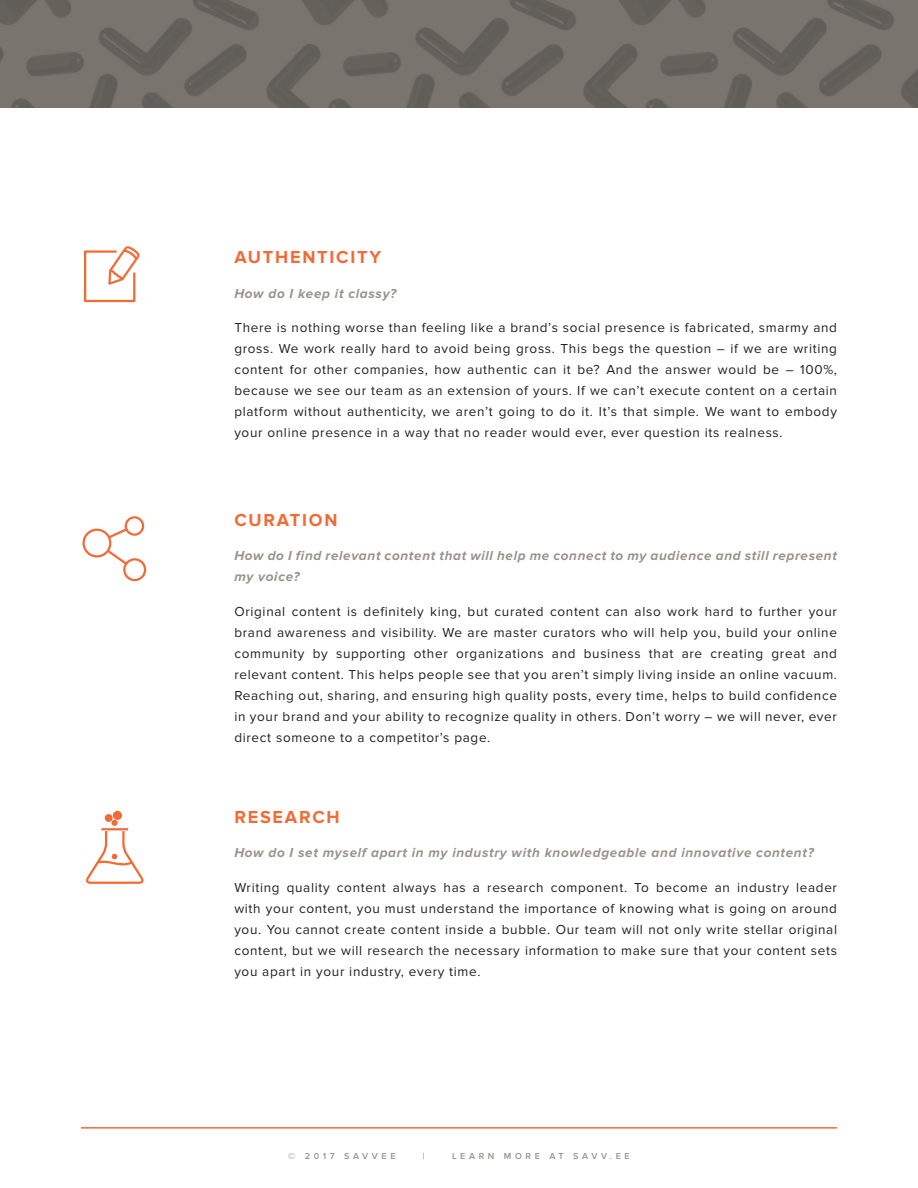
<style>
.page{position:relative;width:918px;height:1188px;background:#fff}
.page>*{position:absolute;margin:0;border:0;box-sizing:border-box;transform-origin:0 0}
._2-column_bullets{font:700 18px "Proxima Nova";letter-spacing:.1em;color:#f26b36}
.approach_bodies{font:13.5px/21px "Proxima Nova";letter-spacing:.05em;color:#231f20;text-align:justify}
.approach_bodies-2{font:italic 700 13.5px/21px "Proxima Nova";letter-spacing:.05em;color:#99938b}
.t1{font:600 9px "Proxima Nova";letter-spacing:.4em;color:#99938b}
</style>
<div class="page">
<hr style="left:81px;top:1127px;width:756px;height:2px;background:#f26b36">
<img style="left:0;top:0;width:918px;height:108px">
<svg style="left:84px;top:246px;width:56px;height:56px"></svg>
<svg style="left:82px;top:516px;width:64px;height:65px"></svg>
<svg style="left:86px;top:811px;width:58px;height:73px"></svg>
<p class="_2-column_bullets" style="left:234px;top:247px;width:148px">AUTHENTICITY</p>
<p class="approach_bodies-2" style="left:234px;top:283px;width:164px">How do I keep it classy?</p>
<p class="approach_bodies" style="left:234px;top:318px;width:604px">There is nothing worse than feeling like a brand’s social presence is fabricated, smarmy and gross. We work really hard to avoid being gross. This begs the question – if we are writing content for other companies, how authentic can it be? And the answer would be – 100%, because we see our team as an extension of yours. If we can’t execute content on a certain platform without authenticity, we aren’t going to do it. It’s that simple. We want to embody your online presence in a way that no reader would ever, ever question its realness.</p>
<p class="_2-column_bullets" style="left:234px;top:509px;width:105px">CURATION</p>
<p class="approach_bodies-2" style="left:234px;top:546px;width:604px">How do I find relevant content that will help me connect to my audience and still represent my voice?</p>
<p class="approach_bodies" style="left:234px;top:601px;width:604px">Original content is definitely king, but curated content can also work hard to further your brand awareness and visibility. We are master curators who will help you, build your online community by supporting other organizations and business that are creating great and relevant content. This helps people see that you aren’t simply living inside an online vacuum.<br>Reaching out, sharing, and ensuring high quality posts, every time, helps to build confidence in your brand and your ability to recognize quality in others. Don’t worry – we will never, ever direct someone to a competitor’s page.</p>
<p class="_2-column_bullets" style="left:234px;top:806px;width:107px">RESEARCH</p>
<p class="approach_bodies-2" style="left:234px;top:843px;width:581px">How do I set myself apart in my industry with knowledgeable and innovative content?</p>
<p class="approach_bodies" style="left:234px;top:877px;width:604px">Writing quality content always has a research component. To become an industry leader with your content, you must understand the importance of knowing what is going on around you. You cannot create content inside a bubble. Our team will not only write stellar original content, but we will research the necessary information to make sure that your content sets you apart in your industry, every time.</p>
<p class="t1" style="left:288px;top:1151px;width:109px">© 2017 SAVVEE</p>
<p class="t1" style="left:423px;top:1151px;width:3px">|</p>
<p class="t1" style="left:452px;top:1151px;width:179px">LEARN MORE AT SAVV.EE</p>
</div>
